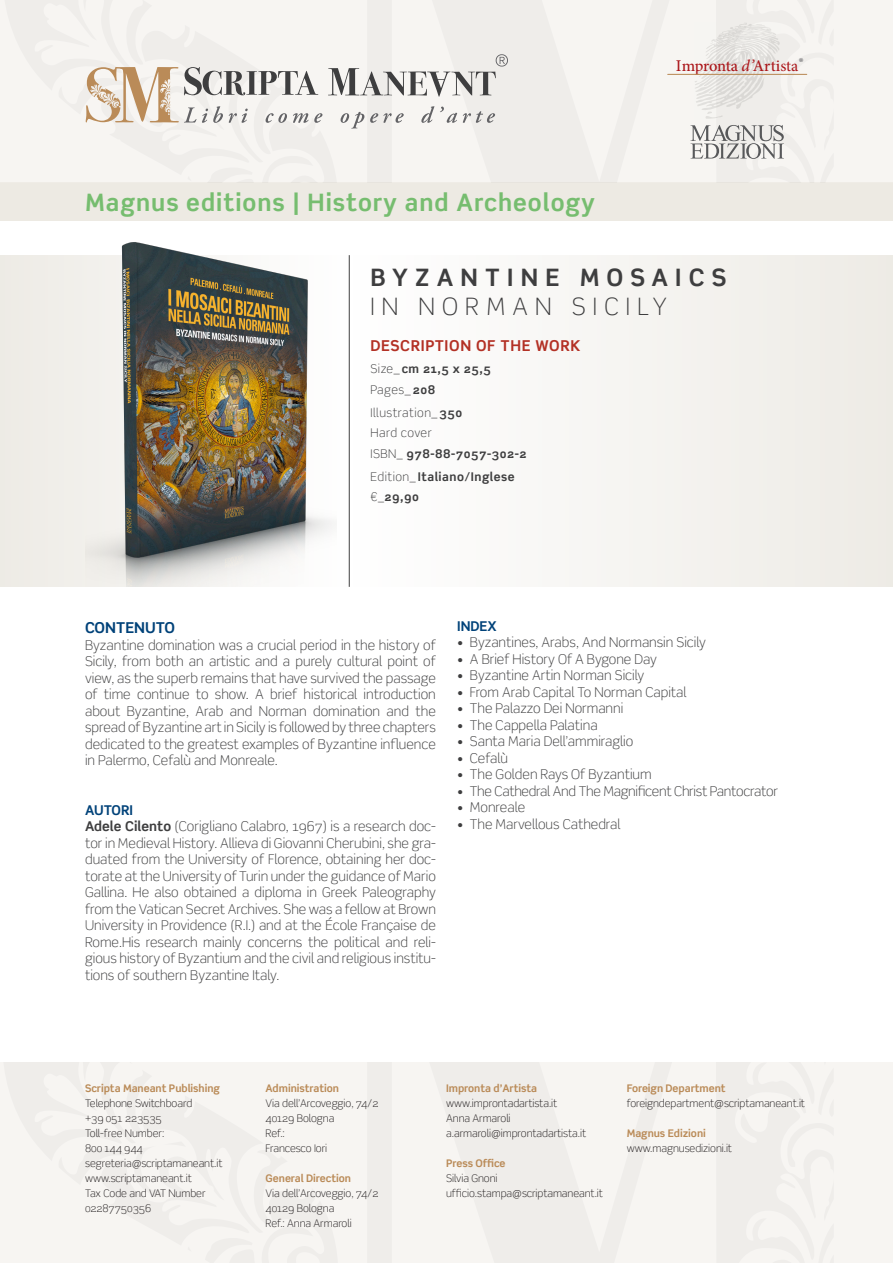
<style>
.page{position:relative;width:893px;height:1263px;background:#fff}
.page>*{position:absolute;margin:0;border:0;box-sizing:border-box;transform-origin:0 0}
.t1{font:700 24px "Scene";letter-spacing:.04em;color:#76bd6f}
.t2{font:700 24px "Scene";letter-spacing:.3em;color:#3e3e3f}
.t3{font:300 24px "Scene";letter-spacing:.3em;color:#3e3e3f}
.t4{font:500 16.5px "Minion Pro";letter-spacing:-.01em;color:#ab161a}
.t5{font:700 15px "Scene";letter-spacing:.04em;color:#b33125}
.t6{font:700 15px "Scene";color:#004279}
.t7{font:300 13.5px/16.5px "Scene";color:#3e3e3f;text-align:justify}
.t8{font:300 13.5px "Scene";letter-spacing:-.02em;color:#3e3e3f}
.t9{font:700 13.5px "Scene";color:#004279}
.t10{font:700 12px/20.4px "Scene";letter-spacing:.04em;color:#3e3e3f}
.t11{font:300 12px/20.9px "Scene";letter-spacing:.04em;color:#3e3e3f}
.t12{font:300 10.5px/15px "Scene";letter-spacing:-.005em;color:#231f20}
.t13{font:700 10.5px "Scene";letter-spacing:-.005em;color:#ba8b58}
.s1{font-style:italic}
.s2{font-weight:400}
.s3{font-weight:400;font-size:15px;color:#636366}
.s4{font-weight:300}
.s5{font-weight:700}
.s6{font-weight:700;color:#004279}
</style>
<div class="page">
<div style="left:0;top:183px;width:893px;height:38px;background:#edeae3"></div>
<svg style="left:0;top:255px;width:349px;height:332px;background:#f0eeea"></svg>
<div style="left:350px;top:255px;width:543px;height:332px;background:#f6f5f2"></div>
<div style="left:338px;top:0;width:555px;height:183px;background:#f7f5f2"></div>
<div style="left:0;top:0;width:338px;height:183px;background:#f7f5f2"></div>
<hr style="left:349px;top:255px;width:1px;height:332px;background:#3e3e3f">
<svg style="left:86px;top:54px;width:422px;height:75px"></svg>
<svg style="left:694px;top:23px;width:87px;height:96px"></svg>
<hr style="left:668px;top:74px;width:139px;height:1px;background:#ba8b58">
<svg style="left:690px;top:125px;width:94px;height:34px"></svg>
<img style="left:85px;top:242px;width:252px;height:345px">
<div style="left:338px;top:1062px;width:555px;height:201px;background:#f7f5f2"></div>
<div style="left:0;top:1062px;width:338px;height:201px;background:#f7f5f2"></div>
<h1 class="t1" style="left:85px;top:187px;width:512px">Magnus editions | History and Archeology</h1>
<p class="t4" style="left:676px;top:54px;width:129px">Impronta <span class="s1">d’</span>Arti<span class="s2">sta</span><span class="s3">®</span></p>
<h1 class="t2" style="left:370px;top:262px;width:357px">BYZANTINE MOSAICS</h1>
<h1 class="t3" style="left:370px;top:292px;width:298px">IN NORMAN SICILY</h1>
<p class="t5" style="left:370px;top:336px;width:211px">DESCRIPTION OF THE WORK</p>
<p class="t10" style="left:370px;top:359px;width:122px"><span class="s4">Size_</span> cm 21,5 x 25,5<br><span class="s4">Pages_</span> 208</p>
<p class="t11" style="left:370px;top:402px;width:158px">Illustration_ <span class="s5">350<br></span>Hard cover<br>ISBN_ <span class="s5">978-88-7057-302-2</span></p>
<p class="t10" style="left:370px;top:466px;width:146px;line-height:20.9px"><span class="s4">Edition_</span> Italiano/Inglese <span class="s4">€_</span>29,90</p>
<p class="t6" style="left:85px;top:618px;width:91px">CONTENUTO</p>
<p class="t7" style="left:85px;top:637px;width:352px">Byzantine domination was a crucial period in the history of Sicily, from both an artistic and a purely cultural point of view, as the superb remains that have survived the passage of time continue to show. A brief historical introduction about Byzantine, Arab and Norman domination and the spread of Byzantine art in Sicily is followed by three chapters dedicated to the greatest examples of Byzantine influence in Palermo, Cefalù and Monreale.</p>
<p class="t7" style="left:85px;top:802px;width:352px;text-align:left"><span class="s6">AUTORI<br></span><span class="s5">Adele Cilento</span> (Corigliano Calabro, 1967) is a research doc&shy;tor in Medieval History. Allieva di Giovanni Cherubini, she gra&shy;duated from the University of Florence, obtaining her doc&shy;torate at the University of Turin under the guidance of Mario Gallina. He also obtained a diploma in Greek Paleography from the Vatican Secret Archives. She was a fellow at Brown University in Providence (R.I.) and at the École Française de Rome.His research mainly concerns the political and reli&shy;gious history of Byzantium and the civil and religious institu&shy;tions of southern Byzantine Italy.</p>
<p class="t9" style="left:457px;top:617px;width:41px">INDEX</p>
<p class="t7" style="left:457px;top:634px;width:250px">• Byzantines, Arabs, And Normansin Sicily</p>
<p class="t7" style="left:457px;top:650px;width:201px">• A Brief History Of A Bygone Day</p>
<p class="t7" style="left:457px;top:667px;width:189px">• Byzantine Artin Norman Sicily</p>
<p class="t7" style="left:457px;top:683px;width:231px">• From Arab Capital To Norman Capital</p>
<p class="t7" style="left:457px;top:700px;width:168px">• The Palazzo Dei Normanni</p>
<p class="t7" style="left:457px;top:716px;width:142px">• The Cappella Palatina</p>
<p class="t7" style="left:457px;top:733px;width:178px">• Santa Maria Dell’ammiraglio</p>
<p class="t7" style="left:457px;top:749px;width:52px">• Cefalù</p>
<p class="t7" style="left:457px;top:766px;width:196px">• The Golden Rays Of Byzantium</p>
<p class="t8" style="left:457px;top:782px;width:322px">• The Cathedral And The Magnificent Christ Pantocrator</p>
<p class="t7" style="left:457px;top:799px;width:70px">• Monreale</p>
<p class="t7" style="left:457px;top:815px;width:165px">• The Marvellous Cathedral</p>
<p class="t13" style="left:85px;top:1081px;width:136px">Scripta Maneant Publishing</p>
<p class="t12" style="left:85px;top:1095px;width:139px">Telephone Switchboard<br>+39 051 223535<br>Toll-free Number:<br>800 144 944 segreteria@scriptamaneant.it www.scriptamaneant.it<br>Tax Code and VAT Number<br>02287750356</p>
<p class="t13" style="left:266px;top:1081px;width:75px">Administration</p>
<p class="t12" style="left:266px;top:1095px;width:114px">Via dell’Arcoveggio, 74/2<br>40129 Bologna<br>Ref.:<br>Francesco Iori</p>
<p class="t13" style="left:266px;top:1171px;width:87px">General Direction</p>
<p class="t12" style="left:266px;top:1185px;width:114px">Via dell’Arcoveggio, 74/2<br>40129 Bologna<br>Ref.: Anna Armaroli</p>
<p class="t13" style="left:446px;top:1081px;width:92px">Impronta d’Artista</p>
<p class="t12" style="left:446px;top:1095px;width:142px">www.improntadartista.it<br>Anna Armaroli a.armaroli@improntadartista.it</p>
<p class="t13" style="left:446px;top:1156px;width:61px">Press Office</p>
<p class="t12" style="left:446px;top:1171px;width:158px">Silvia Gnoni ufficio.stampa@scriptamaneant.it</p>
<p class="t13" style="left:627px;top:1081px;width:100px">Foreign Department</p>
<p class="t12" style="left:627px;top:1096px;width:180px">foreigndepartment@scriptamaneant.it</p>
<p class="t13" style="left:627px;top:1126px;width:81px">Magnus Edizioni</p>
<p class="t12" style="left:627px;top:1141px;width:107px">www.magnusedizioni.it</p>
</div>
